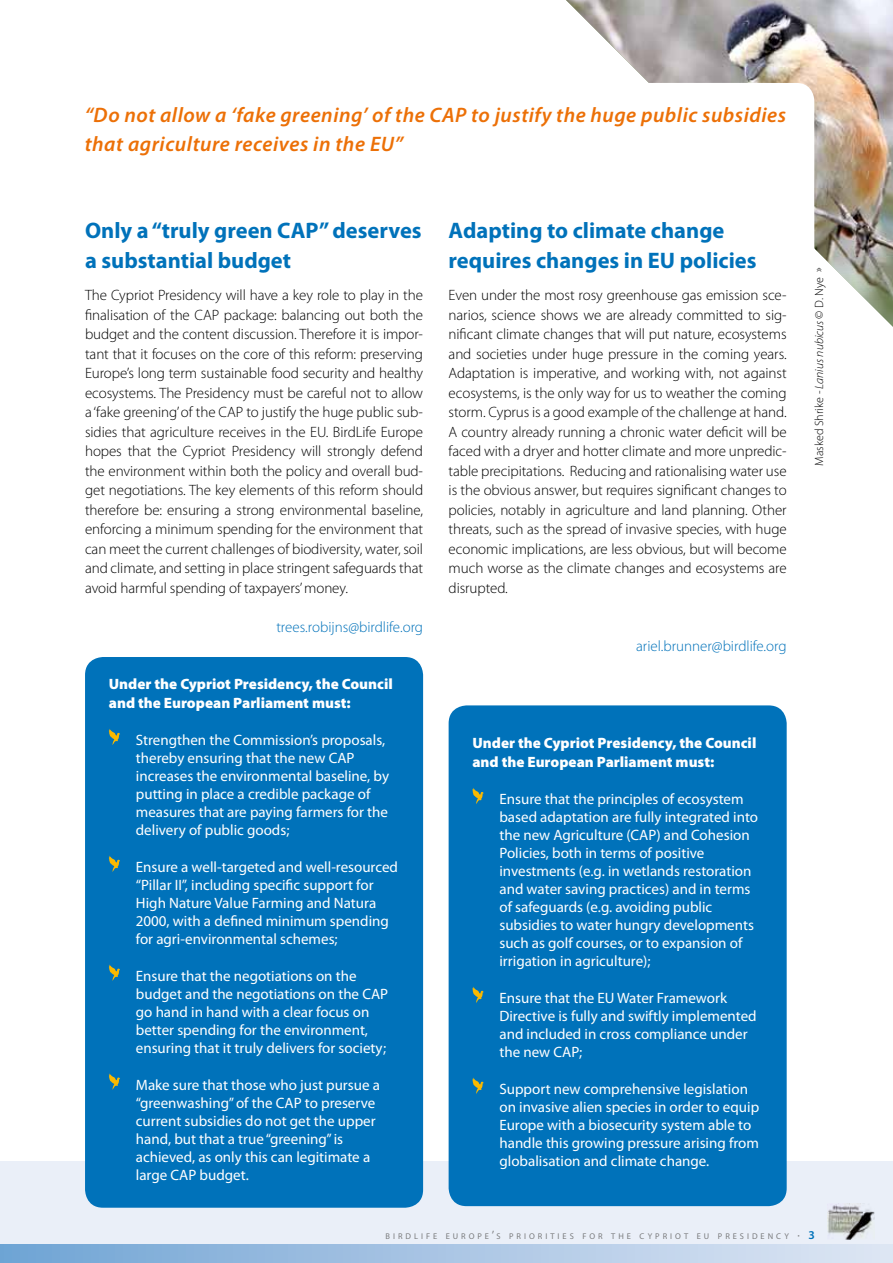
<style>
.page{position:relative;width:893px;height:1263px;background:#fff}
.page>*{position:absolute;margin:0;border:0;box-sizing:border-box;transform-origin:0 0}
.t1{font:700 22.5px/30px "Myriad Pro";color:#0072ba}
.t2{font:italic 600 21px/28.5px "Myriad Pro";letter-spacing:.025em;color:#ec7007}
.t3{font:300 15px/19.5px "Myriad Pro";letter-spacing:-.005em;color:#000;text-align:justify}
.t4{font:15px/18px "Myriad Pro";color:#fff}
.t5{font:900 15px/19.5px "Myriad Pro";color:#fff}
.t6{font:300 15px "Myriad Pro";color:#0072ba}
.t7{font:300 12px "Myriad Pro";color:#000}
.t8{font:8.4px "Myriad Pro";letter-spacing:.355em;color:#7b7c7e}
.s1{font-style:italic}
.s2{font-size:12px}
.s3{font-weight:600;font-size:12px;color:#0072ba}
</style>
<div class="page">
<img style="left:566px;top:0;width:327px;height:327px">
<div style="left:0;top:1161px;width:893px;height:102px;background:#eaeff8"></div>
<div style="left:0;top:1245px;width:893px;height:18px;background:linear-gradient(to right,#71a4d4,#e0e7f4)"></div>
<div style="left:56px;top:83px;width:758px;height:193px;background:#fff;border-radius:18px"></div>
<div style="left:85px;top:657px;width:338px;height:551px;background:#0072ba;border-radius:18px"></div>
<div style="left:449px;top:705px;width:338px;height:501px;background:#0072ba;border-radius:18px"></div>
<svg style="left:109px;top:729px;width:11px;height:16px"></svg>
<svg style="left:109px;top:856px;width:11px;height:16px"></svg>
<svg style="left:109px;top:964px;width:11px;height:17px"></svg>
<svg style="left:109px;top:1073px;width:11px;height:16px"></svg>
<svg style="left:472px;top:788px;width:12px;height:16px"></svg>
<svg style="left:472px;top:987px;width:12px;height:16px"></svg>
<svg style="left:472px;top:1077px;width:12px;height:17px"></svg>
<img style="left:828px;top:1204px;width:46px;height:35px">
<h2 class="t2" style="left:85px;top:100px;width:703px">“Do not allow a ‘fake greening’ of the CAP to justify the huge public subsidies that agriculture receives in the EU”</h2>
<h1 class="t1" style="left:85px;top:215px;width:338px">Only a “truly green CAP” deserves a substantial budget</h1>
<p class="t3" style="left:85px;top:286px;width:340px">The Cypriot Presidency will have a key role to play in the finalisation of the CAP package: balancing out both the budget and the content discussion. Therefore it is impor&shy;tant that it focuses on the core of this reform: preserving Europe’s long term sustainable food security and healthy ecosystems. The Presidency must be careful not to allow a ‘fake greening’ of the CAP to justify the huge public sub&shy;sidies that agriculture receives in the EU. BirdLife Europe hopes that the Cypriot Presidency will strongly defend the environment within both the policy and overall bud&shy;get negotiations. The key elements of this reform should therefore be: ensuring a strong environmental baseline, enforcing a minimum spending for the environment that can meet the current challenges of biodiversity, water, soil and climate, and setting in place stringent safeguards that avoid harmful spending of taxpayers’ money.</p>
<p class="t6" style="left:276px;top:618px;width:148px">trees.robijns@birdlife.org</p>
<p class="t5" style="left:109px;top:674px;width:285px">Under the Cypriot Presidency, the Council and the European Parliament must:</p>
<p class="t4" style="left:136px;top:731px;width:255px">Strengthen the Commission’s proposals, thereby ensuring that the new CAP increases the environmental baseline, by putting in place a credible package of measures that are paying farmers for the delivery of public goods;</p>
<p class="t4" style="left:136px;top:857px;width:264px">Ensure a well-targeted and well-resourced “Pillar II”, including specific support for High Nature Value Farming and Natura 2000, with a defined minimum spending for agri-environmental schemes;</p>
<p class="t4" style="left:136px;top:966px;width:254px">Ensure that the negotiations on the budget and the negotiations on the CAP go hand in hand with a clear focus on better spending for the environment, ensuring that it truly delivers for society;</p>
<p class="t4" style="left:136px;top:1075px;width:246px">Make sure that those who just pursue a “greenwashing” of the CAP to preserve current subsidies do not get the upper hand, but that a true “greening” is achieved, as only this can legitimate a large CAP budget.</p>
<h1 class="t1" style="left:449px;top:215px;width:309px">Adapting to climate change requires changes in EU policies</h1>
<p class="t3" style="left:449px;top:286px;width:340px">Even under the most rosy greenhouse gas emission sce&shy;narios, science shows we are already committed to sig&shy;nificant climate changes that will put nature, ecosystems and societies under huge pressure in the coming years.<br>Adaptation is imperative, and working with, not against ecosystems, is the only way for us to weather the coming storm. Cyprus is a good example of the challenge at hand.<br>A country already running a chronic water deficit will be faced with a dryer and hotter climate and more unpredic&shy;table precipitations. Reducing and rationalising water use is the obvious answer, but requires significant changes to policies, notably in agriculture and land planning. Other threats, such as the spread of invasive species, with huge economic implications, are less obvious, but will become much worse as the climate changes and ecosystems are disrupted.</p>
<p class="t6" style="left:636px;top:638px;width:152px">ariel.brunner@birdlife.org</p>
<p class="t5" style="left:472px;top:733px;width:285px">Under the Cypriot Presidency, the Council and the European Parliament must:</p>
<p class="t4" style="left:499px;top:790px;width:260px">Ensure that the principles of ecosystem based adaptation are fully integrated into the new Agriculture (CAP) and Cohesion Policies, both in terms of positive investments (e.g. in wetlands restoration and water saving practices) and in terms of safeguards (e.g. avoiding public subsidies to water hungry developments such as golf courses, or to expansion of irrigation in agriculture);</p>
<p class="t4" style="left:499px;top:988px;width:259px">Ensure that the EU Water Framework<br>Directive is fully and swiftly implemented and included in cross compliance under the new CAP;</p>
<p class="t4" style="left:499px;top:1079px;width:261px">Support new comprehensive legislation on invasive alien species in order to equip Europe with a biosecurity system able to handle this growing pressure arising from globalisation and climate change.</p>
<p class="t7" style="left:813px;top:466px;width:200px;rotate:-90deg">Masked Shrike - <span class="s1">Lanius nubicus</span> © D. Nye »</p>
<p class="t8" style="left:386px;top:1230px;width:431px">BIRDLIFE EUROPE<span class="s2">’</span>S PRIORITIES FOR THE CYPRIOT EU PRESIDENCY <span class="s2">·</span> <span class="s3">3</span></p>
</div>
